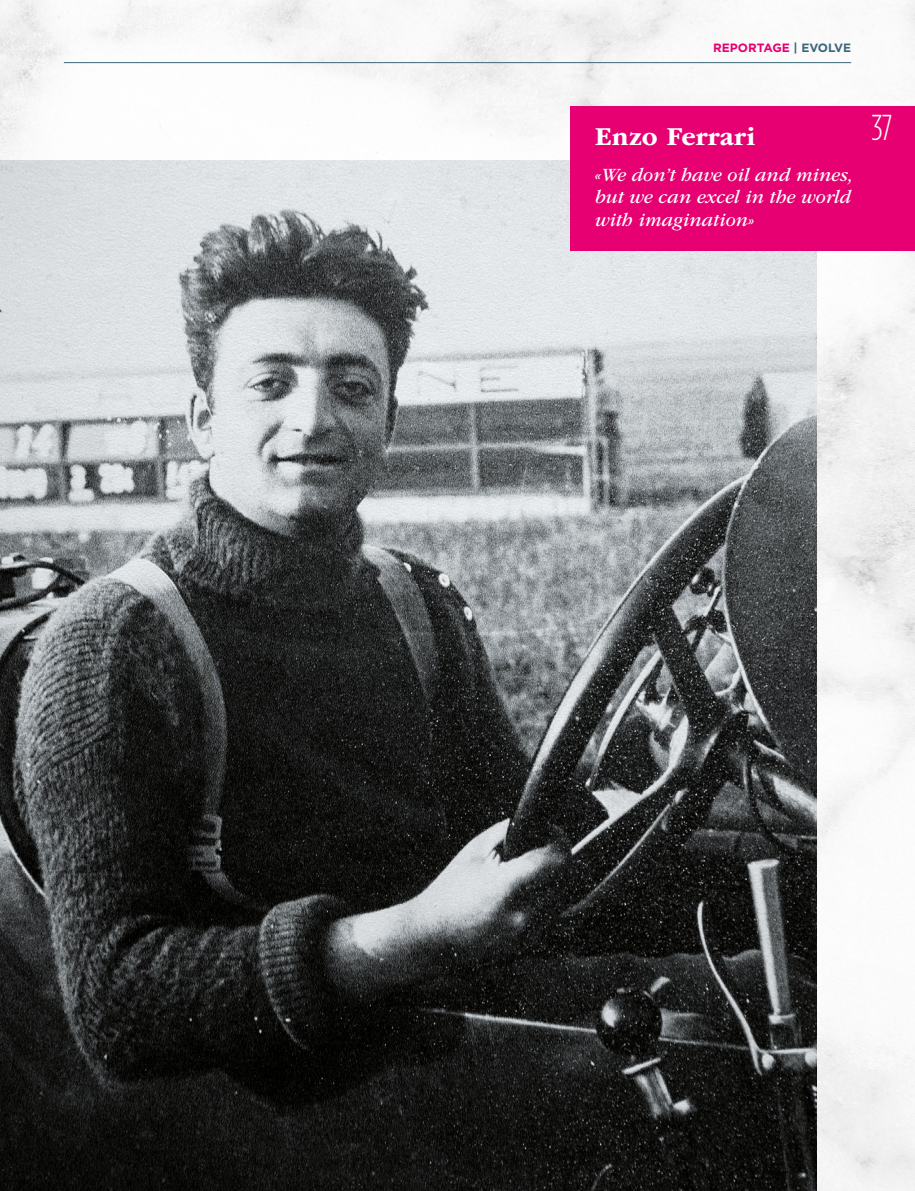
<style>
.page{position:relative;width:915px;height:1191px;background:#fff}
.page>*{position:absolute;margin:0;border:0;box-sizing:border-box;transform-origin:0 0}
.t1{font:300 condensed 36px "Gotham HTF";color:#fff}
.t2{font:700 27px "ITC Garamond Std";color:#fff}
.t3{font:italic 19.5px/22.5px "ITC Garamond Std";color:#fff;text-align:justify}
.t4{font:700 12px "Gotham HTF";color:#e60071}
.s1{color:#3c6679}
</style>
<div class="page">
<img style="left:1px;top:0;width:913px;height:1191px">
<img style="left:0;top:0;width:1px;height:1006px">
<img style="left:0;top:160px;width:816px;height:1031px">
<div style="left:570px;top:106px;width:344px;height:144px;background:#e60071"></div>
<hr style="left:64px;top:62px;width:786px;height:1px;background:#3c6679">
<p class="t4" style="left:713px;top:41px;width:139px">REPORTAGE <span class="s1">| EVOLVE</span></p>
<h2 class="t2" style="left:594px;top:121px;width:162px">Enzo Ferrari</h2>
<p class="t3" style="left:594px;top:164px;width:260px">«We don’t have oil and mines, but we can excel in the world with imagination»</p>
<h1 class="t1" style="left:871px;top:108px;width:23px">37</h1>
</div>
